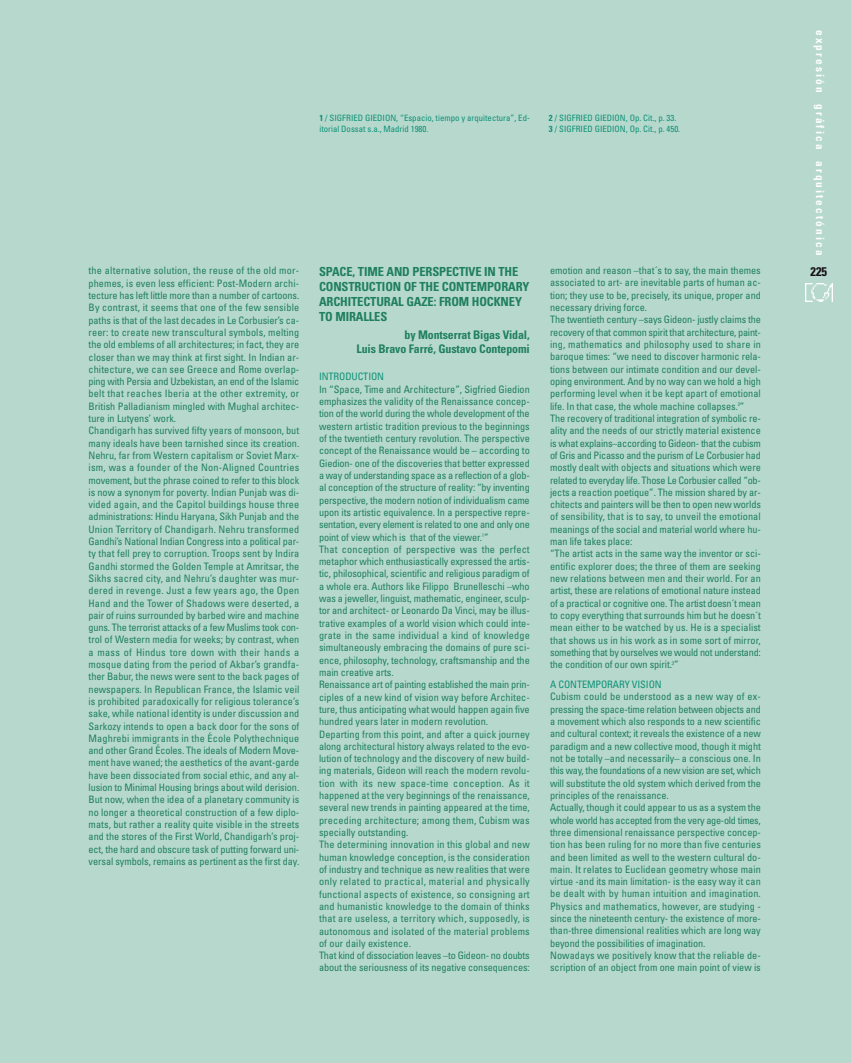
<style>
.page{position:relative;width:851px;height:1063px;background:#fff}
.page>*{position:absolute;margin:0;border:0;box-sizing:border-box;transform-origin:0 0}
.t1{font:700 condensed 12.5px/15px "Univers";letter-spacing:-.01em;color:#207f60}
.t2{font:700 condensed 12.5px "Univers";color:#140d14}
.t3{font:700 condensed 11.88px/14.2px "Univers";letter-spacing:-.01em;color:#207f60;text-align:right}
.t4{font:700 condensed 11.25px "Univers";letter-spacing:.185em;color:#fff}
.t5{font:condensed 10.25px/12.2px "Univers";letter-spacing:-.005em;color:#207f60}
.t6{font:condensed 10.25px "Univers";letter-spacing:-.01em;color:#0e9177}
.t7{font:condensed 8.75px/10.5px "Univers";color:#0e9177}
.s1{font-weight:700}
</style>
<div class="page">
<div style="left:0;top:0;width:850px;height:1063px;background:#b7d9cd"></div>
<img style="left:805px;top:284px;width:27px;height:17px">
<p class="t7" style="left:319px;top:114px;width:212px"><span class="s1">1</span> / SIGFRIED GIEDION, “Espacio, tiempo y arquitectura”, Ed&shy;itorial Dossat s.a., Madrid 1980.</p>
<p class="t7" style="left:549px;top:114px;width:133px"><span class="s1">2</span> / SIGFRIED GIEDION, Op. Cit., p. 33.<br><span class="s1">3</span> / SIGFRIED GIEDION, Op. Cit., p. 450.</p>
<p class="t5" style="left:88px;top:266px;width:212px">the alternative solution, the reuse of the old mor&shy;phemes, is even less efficient: Post-Modern archi&shy;tecture has left little more than a number of cartoons.<br>By contrast, it seems that one of the few sensible paths is that of the last decades in Le Corbusier’s ca&shy;reer: to create new transcultural symbols, melting the old emblems of all architectures; in fact, they are closer than we may think at first sight. In Indian ar&shy;chitecture, we can see Greece and Rome overlap&shy;ping with Persia and Uzbekistan, an end of the Islamic belt that reaches Iberia at the other extremity, or British Palladianism mingled with Mughal architec&shy;ture in Lutyens’ work.<br>Chandigarh has survived fifty years of monsoon, but many ideals have been tarnished since its creation.<br>Nehru, far from Western capitalism or Soviet Marx&shy;ism, was a founder of the Non-Aligned Countries movement, but the phrase coined to refer to this block is now a synonym for poverty. Indian Punjab was di&shy;vided again, and the Capitol buildings house three administrations: Hindu Haryana, Sikh Punjab and the Union Territory of Chandigarh. Nehru transformed Gandhi’s National Indian Congress into a political par&shy;ty that fell prey to corruption. Troops sent by Indira Gandhi stormed the Golden Temple at Amritsar, the Sikhs sacred city, and Nehru’s daughter was mur&shy;dered in revenge. Just a few years ago, the Open Hand and the Tower of Shadows were deserted, a pair of ruins surrounded by barbed wire and machine guns. The terrorist attacks of a few Muslims took con&shy;trol of Western media for weeks; by contrast, when a mass of Hindus tore down with their hands a mosque dating from the period of Akbar’s grandfa&shy;ther Babur, the news were sent to the back pages of newspapers. In Republican France, the Islamic veil is prohibited paradoxically for religious tolerance’s sake, while national identity is under discussion and Sarkozy intends to open a back door for the sons of Maghrebi immigrants in the École Polythechnique and other Grand Écoles. The ideals of Modern Move&shy;ment have waned; the aesthetics of the avant-garde have been dissociated from social ethic, and any al&shy;lusion to Minimal Housing brings about wild derision.<br>But now, when the idea of a planetary community is no longer a theoretical construction of a few diplo&shy;mats, but rather a reality quite visible in the streets and the stores of the First World, Chandigarh’s proj&shy;ect, the hard and obscure task of putting forward uni&shy;versal symbols, remains as pertinent as the first day.</p>
<p class="t1" style="left:319px;top:265px;width:212px">SPACE, TIME AND PERSPECTIVE IN THE<br>CONSTRUCTION OF THE CONTEMPORARY<br>ARCHITECTURAL GAZE: FROM HOCKNEY<br>TO MIRALLES</p>
<p class="t3" style="left:356px;top:329px;width:175px">by Montserrat Bigas Vidal,<br>Luis Bravo Farré, Gustavo Contepomi</p>
<p class="t6" style="left:319px;top:373px;width:67px">INTRODUCTION</p>
<p class="t5" style="left:319px;top:384px;width:212px">In “Space, Time and Architecture”, Sigfried Giedion emphasizes the validity of the Renaissance concep&shy;tion of the world during the whole development of the western artistic tradition previous to the beginnings of the twentieth century revolution. The perspective concept of the Renaissance would be – according to Giedion- one of the discoveries that better expressed a way of understanding space as a reflection of a glob&shy;al conception of the structure of reality: “by inventing perspective, the modern notion of individualism came upon its artistic equivalence. In a perspective repre&shy;sentation, every element is related to one and only one point of view which is that of the viewer.<sup>1</sup>”<br>That conception of perspective was the perfect metaphor which enthusiastically expressed the artis&shy;tic, philosophical, scientific and religious paradigm of a whole era. Authors like Filippo Brunelleschi –who was a jeweller, linguist, mathematic, engineer, sculp&shy;tor and architect- or Leonardo Da Vinci, may be illus&shy;trative examples of a world vision which could inte&shy;grate in the same individual a kind of knowledge simultaneously embracing the domains of pure sci&shy;ence, philosophy, technology, craftsmanship and the main creative arts.<br>Renaissance art of painting established the main prin&shy;ciples of a new kind of vision way before Architec&shy;ture, thus anticipating what would happen again five hundred years later in modern revolution.<br>Departing from this point, and after a quick journey along architectural history always related to the evo&shy;lution of technology and the discovery of new build&shy;ing materials, Gideon will reach the modern revolu&shy;tion with its new space-time conception. As it happened at the very beginnings of the renaissance, several new trends in painting appeared at the time, preceding architecture; among them, Cubism was specially outstanding.<br>The determining innovation in this global and new human knowledge conception, is the consideration of industry and technique as new realities that were only related to practical, material and physically functional aspects of existence, so consigning art and humanistic knowledge to the domain of thinks that are useless, a territory which, supposedly, is autonomous and isolated of the material problems of our daily existence.<br>That kind of dissociation leaves –to Gideon- no doubts about the seriousness of its negative consequences:</p>
<p class="t5" style="left:550px;top:265px;width:212px">emotion and reason –that´s to say, the main themes associated to art- are inevitable parts of human ac&shy;tion; they use to be, precisely, its unique, proper and necessary driving force.<br>The twentieth century –says Gideon- justly claims the recovery of that common spirit that architecture, paint&shy;ing, mathematics and philosophy used to share in baroque times: “we need to discover harmonic rela&shy;tions between our intimate condition and our devel&shy;oping environment. And by no way can we hold a high performing level when it be kept apart of emotional life. In that case, the whole machine collapses.<sup>2</sup>” The recovery of traditional integration of symbolic re&shy;ality and the needs of our strictly material existence is what explains–according to Gideon- that the cubism of Gris and Picasso and the purism of Le Corbusier had mostly dealt with objects and situations which were related to everyday life. Those Le Corbusier called “ob&shy;jects a reaction poetique”. The mission shared by ar&shy;chitects and painters will be then to open new worlds of sensibility, that is to say, to unveil the emotional meanings of the social and material world where hu&shy;man life takes place:<br>“The artist acts in the same way the inventor or sci&shy;entific explorer does; the three of them are seeking new relations between men and their world. For an artist, these are relations of emotional nature instead of a practical or cognitive one. The artist doesn´t mean to copy everything that surrounds him but he doesn´t mean either to be watched by us. He is a specialist that shows us in his work as in some sort of mirror, something that by ourselves we would not understand: the condition of our own spirit.<sup>3</sup>”</p>
<p class="t6" style="left:550px;top:680px;width:113px">A CONTEMPORARY VISION</p>
<p class="t5" style="left:550px;top:691px;width:212px">Cubism could be understood as a new way of ex&shy;pressing the space-time relation between objects and a movement which also responds to a new scientific and cultural context; it reveals the existence of a new paradigm and a new collective mood, though it might not be totally –and necessarily– a conscious one. In this way, the foundations of a new vision are set, which will substitute the old system which derived from the principles of the renaissance.<br>Actually, though it could appear to us as a system the whole world has accepted from the very age-old times, three dimensional renaissance perspective concep&shy;tion has been ruling for no more than five centuries and been limited as well to the western cultural do&shy;main. It relates to Euclidean geometry whose main virtue -and its main limitation- is the easy way it can be dealt with by human intuition and imagination.<br>Physics and mathematics, however, are studying - since the nineteenth century- the existence of more&shy;than-three dimensional realities which are long way beyond the possibilities of imagination.<br>Nowadays we positively know that the reliable de&shy;scription of an object from one main point of view is</p>
<p class="t4" style="left:824px;top:30px;width:227px;rotate:90deg">expresión gráfica arquitectónica</p>
<p class="t2" style="left:810px;top:267px;width:18px">225</p>
</div>
